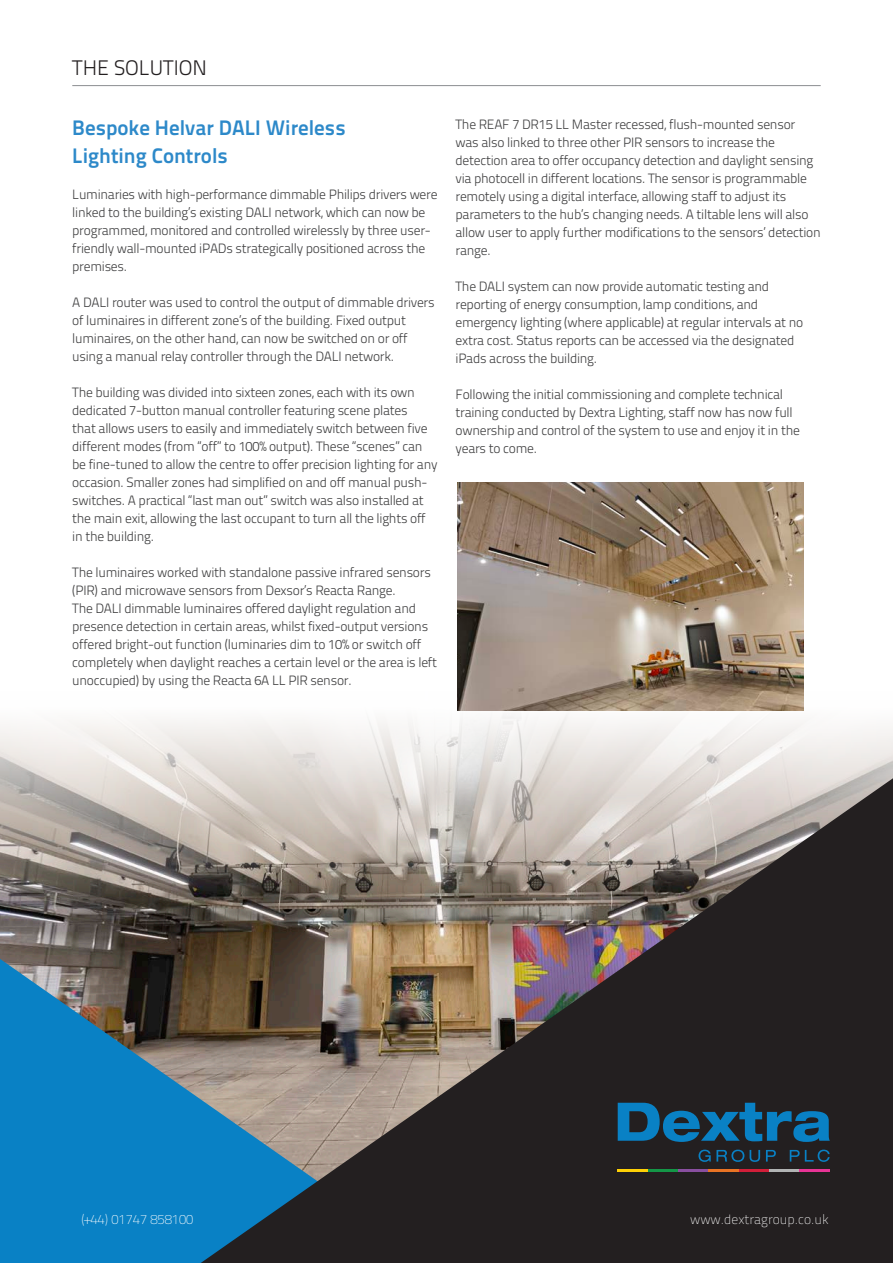
<style>
.page{position:relative;width:893px;height:1263px;background:#fff}
.page>*{position:absolute;margin:0;border:0;box-sizing:border-box;transform-origin:0 0}
.t1{font:21px/28.5px "Titillium Text 25 L 800 wt";color:#2d89c9}
.t2{font:21px "Titillium Text 25 L 250 wt";color:#231f20}
.t3{font:13.5px/18px "Titillium Text 25 L 250 wt";letter-spacing:-.02em;color:#3e3e3f}
.t4{font:13.5px "Titillium Text 25 L 1 wt";color:#fff}
</style>
<div class="page">
<img style="left:0;top:710px;width:893px;height:249px">
<hr style="left:72px;top:85px;width:749px;height:1px;background:#939598">
<img style="left:457px;top:482px;width:347px;height:228px">
<svg style="left:0;top:959px;width:130px;height:304px;background:#1a7eb6"></svg>
<svg style="left:130px;top:745px;width:763px;height:518px;background:#656362"></svg>
<svg style="left:698px;top:1149px;width:46px;height:13px"></svg>
<svg style="left:750px;top:1150px;width:10px;height:12px"></svg>
<svg style="left:766px;top:1150px;width:10px;height:11px"></svg>
<svg style="left:790px;top:1149px;width:40px;height:13px"></svg>
<svg style="left:618px;top:1103px;width:212px;height:39px;background:#155175"></svg>
<hr style="left:618px;top:1170px;width:30px;height:2px;background:#fed006">
<hr style="left:648px;top:1170px;width:30px;height:2px;background:#149647">
<hr style="left:678px;top:1170px;width:31px;height:2px;background:#894f9f">
<hr style="left:709px;top:1170px;width:30px;height:2px;background:#e97324">
<hr style="left:739px;top:1170px;width:30px;height:2px;background:#d21e39">
<hr style="left:769px;top:1170px;width:30px;height:2px;background:#b1b3b3">
<hr style="left:799px;top:1170px;width:31px;height:2px;background:#e83395">
<p class="t2" style="left:72px;top:53px;width:136px">THE SOLUTION</p>
<p class="t1" style="left:72px;top:112px;width:275px">Bespoke Helvar DALI Wireless<br>Lighting Controls</p>
<p class="t3" style="left:72px;top:185px;width:367px">Luminaries with high-performance dimmable Philips drivers were linked to the building’s existing DALI network, which can now be programmed, monitored and controlled wirelessly by three user&shy;friendly wall-mounted iPADs strategically positioned across the premises.</p>
<p class="t3" style="left:72px;top:293px;width:364px">A DALI router was used to control the output of dimmable drivers of luminaires in different zone’s of the building. Fixed output luminaires, on the other hand, can now be switched on or off using a manual relay controller through the DALI network.</p>
<p class="t3" style="left:72px;top:383px;width:367px">The building was divided into sixteen zones, each with its own dedicated 7-button manual controller featuring scene plates<br>that allows users to easily and immediately switch between five different modes (from “off” to 100% output). These “scenes” can be fine-tuned to allow the centre to offer precision lighting for any occasion. Smaller zones had simplified on and off manual push&shy;switches. A practical “last man out” switch was also installed at the main exit, allowing the last occupant to turn all the lights off in the building.</p>
<p class="t3" style="left:72px;top:563px;width:366px">The luminaires worked with standalone passive infrared sensors (PIR) and microwave sensors from Dexsor’s Reacta Range.<br>The DALI dimmable luminaires offered daylight regulation and presence detection in certain areas, whilst fixed-output versions offered bright-out function (luminaries dim to 10% or switch off completely when daylight reaches a certain level or the area is left unoccupied) by using the Reacta 6A LL PIR sensor.</p>
<p class="t3" style="left:456px;top:115px;width:367px">The REAF 7 DR15 LL Master recessed, flush-mounted sensor was also linked to three other PIR sensors to increase the detection area to offer occupancy detection and daylight sensing via photocell in different locations. The sensor is programmable remotely using a digital interface, allowing staff to adjust its parameters to the hub’s changing needs. A tiltable lens will also allow user to apply further modifications to the sensors’ detection range.</p>
<p class="t3" style="left:456px;top:277px;width:349px">The DALI system can now provide automatic testing and reporting of energy consumption, lamp conditions, and emergency lighting (where applicable) at regular intervals at no extra cost. Status reports can be accessed via the designated iPads across the building.</p>
<p class="t3" style="left:456px;top:385px;width:346px">Following the initial commissioning and complete technical training conducted by Dextra Lighting, staff now has now full ownership and control of the system to use and enjoy it in the years to come.</p>
<p class="t4" style="left:691px;top:1208px;width:140px">www.dextragroup.co.uk</p>
<p class="t4" style="left:81px;top:1210px;width:113px">(+44) 01747 858100</p>
<p class="t4" style="left:690px;top:1210px;width:140px">www.dextragroup.co.uk</p>
</div>
